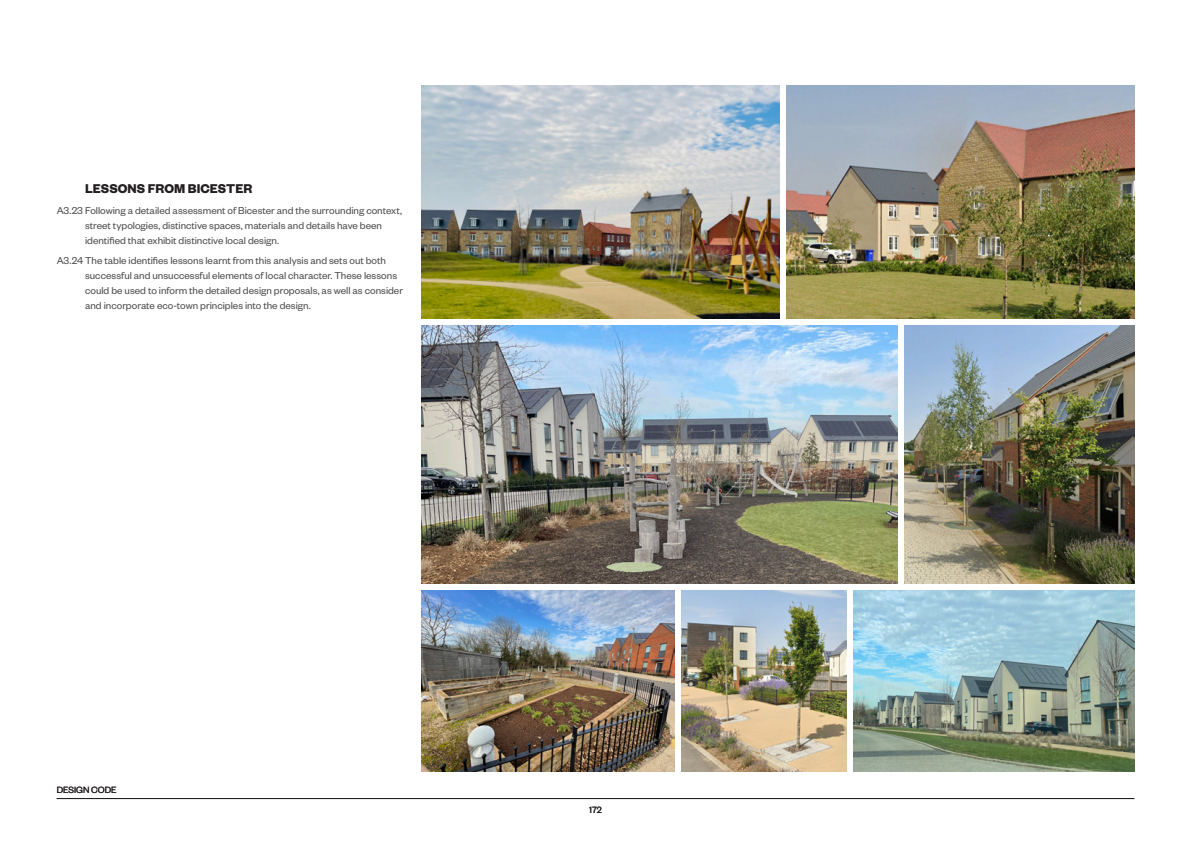
<style>
.page{position:relative;width:1191px;height:842px;background:#fff}
.page>*{position:absolute;margin:0;border:0;box-sizing:border-box;transform-origin:0 0}
.Paragraph_Header{font:700 14px "Founders Grotesk";color:#231f20}
.t1{font:11px/15px "Founders Grotesk";color:#4b4c4d}
.t2{font:10px "Founders Grotesk";color:#231f20}
</style>
<div class="page">
<img style="left:421px;top:86px;width:358px;height:232px">
<img style="left:421px;top:325px;width:476px;height:258px">
<img style="left:681px;top:590px;width:165px;height:181px">
<img style="left:421px;top:590px;width:253px;height:181px">
<img style="left:786px;top:86px;width:348px;height:232px">
<img style="left:904px;top:325px;width:230px;height:258px">
<img style="left:853px;top:590px;width:281px;height:181px">
<hr style="left:57px;top:798px;width:1077px;height:1px;background:#231f20">
<p class="Paragraph_Header" style="left:85px;top:180px;width:169px">LESSONS FROM BICESTER</p>
<p class="t1" style="left:85px;top:202px;width:318px;text-indent:-28px">A3.23 Following a detailed assessment of Bicester and the surrounding context, street typologies, distinctive spaces, materials and details have been identified that exhibit distinctive local design.</p>
<p class="t1" style="left:85px;top:253px;width:319px;text-indent:-28px">A3.24 The table identifies lessons learnt from this analysis and sets out both successful and unsuccessful elements of local character. These lessons could be used to inform the detailed design proposals, as well as consider and incorporate eco-town principles into the design.</p>
<p class="t2" style="left:57px;top:783px;width:62px">DESIGN CODE</p>
<p class="t2" style="left:589px;top:803px;width:14px">172</p>
</div>
